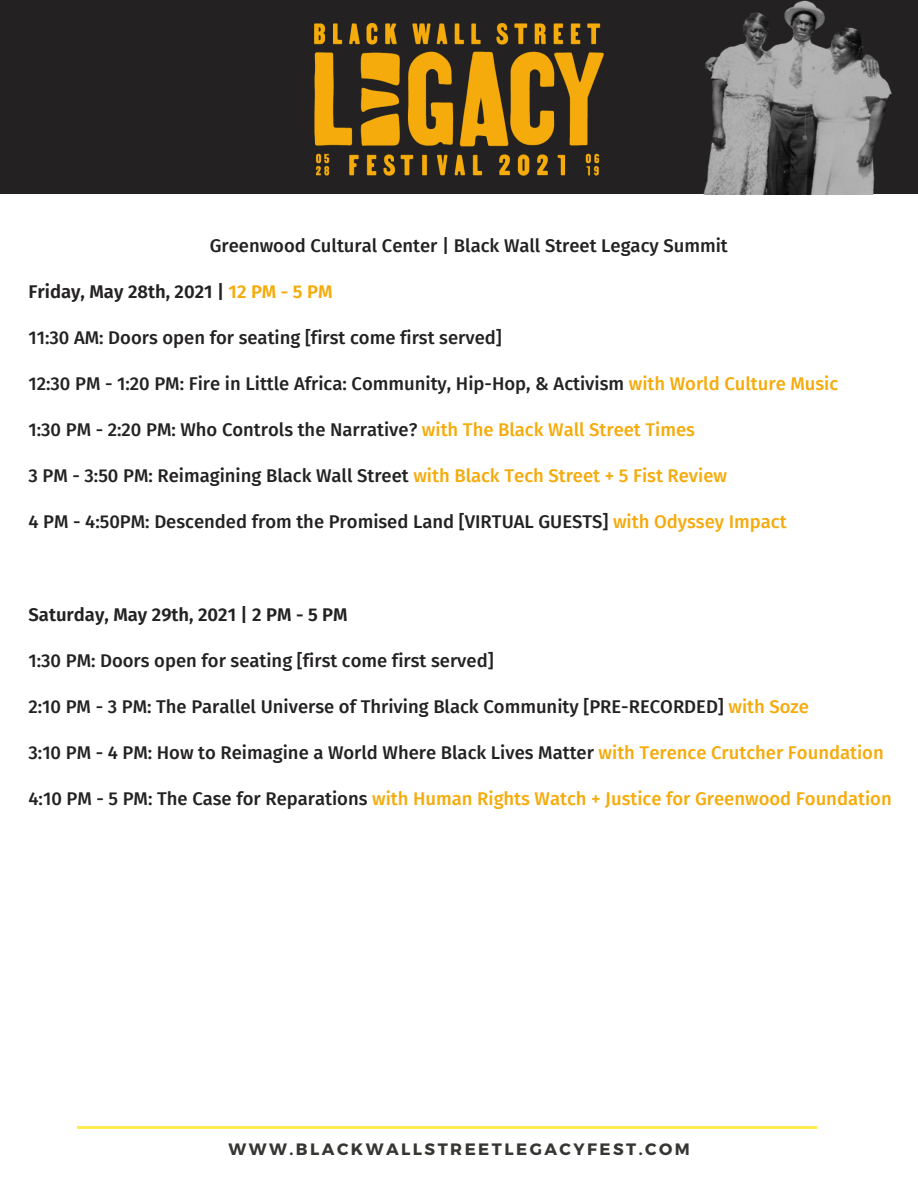
<style>
.page{position:relative;width:918px;height:1188px;background:#fff}
.page>*{position:absolute;margin:0;border:0;box-sizing:border-box;transform-origin:0 0}
.t1{font:500 18.45px "Fira Sans";color:#232121}
.t2{font:500 18.45px "Fira Sans";color:#f5ab0b}
.t3{font:600 18.45px "Fira Sans";color:#232121}
.t4{font:700 16.5px "Montserrat";letter-spacing:.15em;color:#363633}
.s1{color:#f5ab0b}
.s2{color:#232121}
</style>
<div class="page">
<hr style="left:78px;top:1126px;width:739px;height:2px;background:#ffec4f">
<div style="left:0;top:0;width:918px;height:194px;background:#232121"></div>
<img style="left:314px;top:24px;width:289px;height:152px">
<img style="left:703px;top:0;width:189px;height:194px">
<p class="t1" style="left:210px;top:234px;width:520px">Greenwood Cultural Center | Black Wall Street Legacy Summit</p>
<p class="t3" style="left:29px;top:281px;width:306px">Friday, May 28th, 2021 | <span class="s1">12 PM - 5 PM</span></p>
<p class="t1" style="left:29px;top:327px;width:475px">11:30 AM: Doors open for seating [first come first served]</p>
<p class="t1" style="left:29px;top:373px;width:811px">12:30 PM - 1:20 PM: Fire in Little Africa: Community, Hip-Hop, &amp; Activism <span class="s1">with World Culture Music</span></p>
<p class="t1" style="left:29px;top:419px;width:668px">1:30 PM - 2:20 PM: Who Controls the Narrative? <span class="s1">with The Black Wall Street Times</span></p>
<p class="t1" style="left:29px;top:465px;width:700px">3 PM - 3:50 PM: Reimagining Black Wall Street <span class="s1">with Black Tech Street + 5 Fist Review</span></p>
<p class="t1" style="left:29px;top:511px;width:760px">4 PM - 4:50PM: Descended from the Promised Land [VIRTUAL GUESTS] <span class="s1">with Odyssey Impact</span></p>
<p class="t3" style="left:29px;top:603px;width:321px">Saturday, May 29th, 2021 | 2 PM - 5 PM</p>
<p class="t1" style="left:29px;top:650px;width:467px">1:30 PM: Doors open for seating [first come first served]</p>
<p class="t1" style="left:29px;top:696px;width:782px">2:10 PM - 3 PM: The Parallel Universe of Thriving Black Community [PRE-RECORDED] <span class="s1">with Soze</span></p>
<p class="t1" style="left:29px;top:742px;width:857px">3:10 PM - 4 PM: How to Reimagine a World Where Black Lives Matter <span class="s1">with Terence Crutcher Foundation</span></p>
<p class="t2" style="left:29px;top:788px;width:865px"><span class="s2">4:10 PM - 5 PM: The Case for Reparations</span> with Human Rights Watch + Justice for Greenwood Foundation</p>
<p class="t4" style="left:229px;top:1139px;width:463px">WWW.BLACKWALLSTREETLEGACYFEST.COM</p>
</div>
